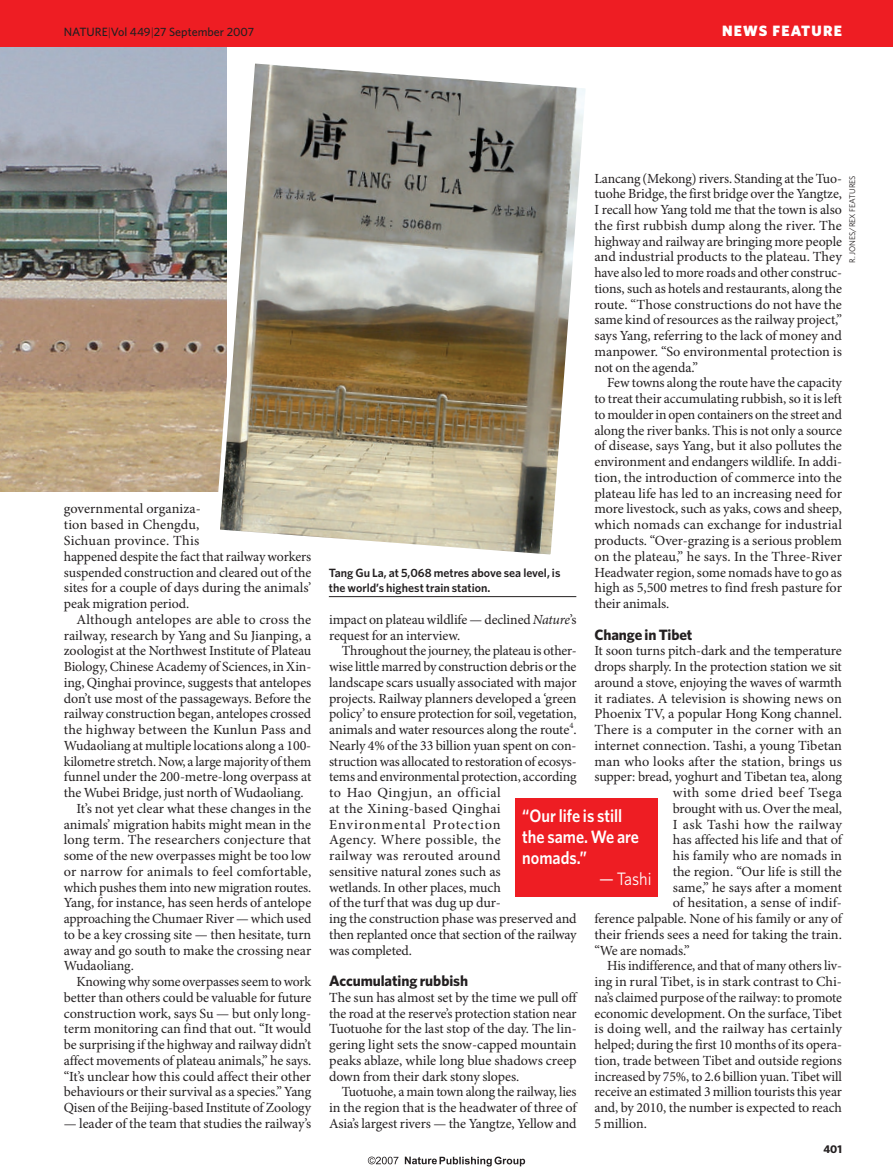
<style>
.page{position:relative;width:893px;height:1174px;background:#fff}
.page>*{position:absolute;margin:0;border:0;box-sizing:border-box;transform-origin:0 0}
.t1{font:600 18px/21px "Whitney";color:#fff;scale:.9 1}
.t2{font:18px "Whitney";color:#fff;scale:.9 1}
.t3{font:700 15px "Whitney";letter-spacing:-.005em;color:#231f20}
.t4{font:900 15px "Whitney";letter-spacing:.075em;color:#fff}
.t5{font:13.95px/15.8px "Minion Pro";letter-spacing:-.005em;color:#231f20;text-align:justify}
.t6{font:13.95px "Minion Pro";letter-spacing:.015em;color:#231f20}
.t7{font:13.95px "Minion Pro";letter-spacing:.03em;color:#231f20}
.t8{font:600 12px/15.8px "Whitney";color:#231f20}
.t9{font:500 12px "Whitney";color:#231f20}
.t10{font:700 11.25px "Whitney";color:#231f20}
.t11{font:8.25px "Whitney";color:#231f20}
.s1{font-weight:300}
.s2{font-style:italic}
</style>
<div class="page">
<img style="left:0;top:47px;width:227px;height:445px">
<svg style="left:213px;top:56px;width:372px;height:499px;background:#a7a190"></svg>
<div style="left:516px;top:798px;width:142px;height:98px;background:#ee1d23"></div>
<hr style="left:329px;top:596px;width:247px;height:1px;background:#231f20">
<div style="left:0;top:0;width:893px;height:47px;background:#ee1d23"></div>
<svg style="left:405px;top:1156px;width:120px;height:10px"></svg>
<svg style="left:368px;top:1156px;width:30px;height:8px"></svg>
<p class="t9" style="left:64px;top:27px;width:192px">NATURE<span class="s1">|</span>Vol 449<span class="s1">|</span>27 September 2007</p>
<p class="t4" style="left:722px;top:25px;width:121px">NEWS FEATURE</p>
<p class="t5" style="left:64px;top:502px;width:249px;text-align:left">governmental organiza-<br>tion based in Chengdu,<br>Sichuan province. This<br>happened despite the fact that railway workers suspended construction and cleared out of the sites for a couple of days during the animals’ peak migration period.</p>
<p class="t5" style="left:77px;top:612px;width:236px">Although antelopes are able to cross the</p>
<p class="t5" style="left:64px;top:628px;width:249px">railway, research by Yang and Su Jianping, a</p>
<p class="t5" style="left:64px;top:644px;width:249px">zoologist at the Northwest Institute of Plateau</p>
<p class="t5" style="left:64px;top:660px;width:249px">Biology, Chinese Academy of Sciences, in Xin-</p>
<p class="t5" style="left:64px;top:675px;width:249px">ing, Qinghai province, suggests that antelopes</p>
<p class="t5" style="left:64px;top:691px;width:249px">don’t use most of the passageways. Before the</p>
<p class="t5" style="left:64px;top:707px;width:249px">railway construction began, antelopes crossed</p>
<p class="t6" style="left:64px;top:724px;width:249px">the highway between the Kunlun Pass and</p>
<p class="t5" style="left:64px;top:738px;width:249px">Wudaoliang at multiple locations along a 100-</p>
<p class="t5" style="left:64px;top:754px;width:249px">kilometre stretch. Now, a large majority of them</p>
<p class="t5" style="left:64px;top:770px;width:249px">funnel under the 200-metre-long overpass at</p>
<p class="t5" style="left:64px;top:786px;width:241px">the Wubei Bridge, just north of Wudaoliang.</p>
<p class="t5" style="left:77px;top:801px;width:236px">It’s not yet clear what these changes in the</p>
<p class="t5" style="left:64px;top:817px;width:249px">animals’ migration habits might mean in the</p>
<p class="t5" style="left:64px;top:833px;width:249px">long term. The researchers conjecture that</p>
<p class="t5" style="left:64px;top:849px;width:249px">some of the new overpasses might be too low</p>
<p class="t5" style="left:64px;top:864px;width:249px">or narrow for animals to feel comfortable,</p>
<p class="t5" style="left:64px;top:880px;width:249px">which pushes them into new migration routes.</p>
<p class="t5" style="left:64px;top:896px;width:249px">Yang, for instance, has seen herds of antelope</p>
<p class="t5" style="left:64px;top:912px;width:249px">approaching the Chumaer River — which used</p>
<p class="t5" style="left:64px;top:927px;width:249px">to be a key crossing site — then hesitate, turn</p>
<p class="t5" style="left:64px;top:943px;width:249px">away and go south to make the crossing near</p>
<p class="t5" style="left:64px;top:959px;width:72px">Wudaoliang.</p>
<p class="t5" style="left:77px;top:975px;width:236px">Knowing why some overpasses seem to work</p>
<p class="t5" style="left:64px;top:990px;width:249px">better than others could be valuable for future</p>
<p class="t5" style="left:64px;top:1006px;width:249px">construction work, says Su — but only long-</p>
<p class="t5" style="left:64px;top:1022px;width:249px">term monitoring can find that out. “It would</p>
<p class="t5" style="left:64px;top:1038px;width:249px">be surprising if the highway and railway didn’t</p>
<p class="t5" style="left:64px;top:1053px;width:249px">affect movements of plateau animals,” he says.</p>
<p class="t5" style="left:64px;top:1069px;width:249px">“It’s unclear how this could affect their other</p>
<p class="t5" style="left:64px;top:1085px;width:249px">behaviours or their survival as a species.” Yang</p>
<p class="t5" style="left:64px;top:1101px;width:249px">Qisen of the Beijing-based Institute of Zoology</p>
<p class="t5" style="left:64px;top:1116px;width:249px">— leader of the team that studies the railway’s</p>
<p class="t5" style="left:594px;top:171px;width:249px">Lancang (Mekong) rivers. Standing at the Tuo&shy;tuohe Bridge, the first bridge over the Yangtze, I recall how Yang told me that the town is also the first rubbish dump along the river. The highway and railway are bringing more people and industrial products to the plateau. They have also led to more roads and other construc&shy;tions, such as hotels and restaurants, along the route. “Those constructions do not have the same kind of resources as the railway project,” says Yang, referring to the lack of money and manpower. “So environmental protection is not on the agenda.”</p>
<p class="t5" style="left:594px;top:376px;width:249px;text-indent:13px">Few towns along the route have the capacity to treat their accumulating rubbish, so it is left to moulder in open containers on the street and along the river banks. This is not only a source of disease, says Yang, but it also pollutes the environment and endangers wildlife. In addi&shy;tion, the introduction of commerce into the plateau life has led to an increasing need for more livestock, such as yaks, cows and sheep, which nomads can exchange for industrial products. “Over-grazing is a serious problem on the plateau,” he says. In the Three-River Headwater region, some nomads have to go as high as 5,500 metres to find fresh pasture for their animals.</p>
<p class="t3" style="left:594px;top:628px;width:99px">Change in Tibet</p>
<p class="t5" style="left:594px;top:644px;width:249px">It soon turns pitch-dark and the temperature</p>
<p class="t5" style="left:594px;top:660px;width:249px">drops sharply. In the protection station we sit</p>
<p class="t5" style="left:594px;top:675px;width:249px">around a stove, enjoying the waves of warmth</p>
<p class="t5" style="left:594px;top:691px;width:249px">it radiates. A television is showing news on</p>
<p class="t5" style="left:594px;top:707px;width:249px">Phoenix TV, a popular Hong Kong channel.</p>
<p class="t6" style="left:594px;top:724px;width:249px">There is a computer in the corner with an</p>
<p class="t5" style="left:594px;top:738px;width:249px">internet connection. Tashi, a young Tibetan</p>
<p class="t5" style="left:594px;top:754px;width:249px">man who looks after the station, brings us</p>
<p class="t5" style="left:594px;top:770px;width:249px">supper: bread, yoghurt and Tibetan tea, along</p>
<p class="t7" style="left:673px;top:787px;width:171px">with some dried beef Tsega</p>
<p class="t5" style="left:673px;top:801px;width:171px">brought with us. Over the meal,</p>
<p class="t7" style="left:673px;top:818px;width:171px">I ask Tashi how the railway</p>
<p class="t5" style="left:673px;top:833px;width:171px">has affected his life and that of</p>
<p class="t5" style="left:673px;top:849px;width:171px">his family who are nomads in</p>
<p class="t5" style="left:673px;top:864px;width:171px">the region. “Our life is still the</p>
<p class="t5" style="left:673px;top:880px;width:171px">same,” he says after a moment</p>
<p class="t5" style="left:673px;top:896px;width:171px">of hesitation, a sense of indif-</p>
<p class="t5" style="left:594px;top:912px;width:249px">ference palpable. None of his family or any of</p>
<p class="t5" style="left:594px;top:927px;width:249px">their friends sees a need for taking the train.</p>
<p class="t5" style="left:594px;top:943px;width:97px">“We are nomads.”</p>
<p class="t5" style="left:607px;top:959px;width:236px">His indifference, and that of many others liv-</p>
<p class="t5" style="left:594px;top:975px;width:249px">ing in rural Tibet, is in stark contrast to Chi-</p>
<p class="t5" style="left:594px;top:990px;width:249px">na’s claimed purpose of the railway: to promote</p>
<p class="t5" style="left:594px;top:1006px;width:249px">economic development. On the surface, Tibet</p>
<p class="t6" style="left:594px;top:1023px;width:249px">is doing well, and the railway has certainly</p>
<p class="t5" style="left:594px;top:1038px;width:249px">helped; during the first 10 months of its opera-</p>
<p class="t5" style="left:594px;top:1053px;width:249px">tion, trade between Tibet and outside regions</p>
<p class="t5" style="left:594px;top:1069px;width:249px">increased by 75%, to 2.6 billion yuan. Tibet will</p>
<p class="t5" style="left:594px;top:1085px;width:249px">receive an estimated 3 million tourists this year</p>
<p class="t5" style="left:594px;top:1101px;width:249px">and, by 2010, the number is expected to reach</p>
<p class="t5" style="left:594px;top:1116px;width:54px">5 million.</p>
<p class="t11" style="left:849px;top:263px;width:89px;rotate:-90deg">R. JONES/REX FEATURES</p>
<p class="t8" style="left:329px;top:565px;width:233px">Tang Gu La, at 5,068 metres above sea level, is the world’s highest train station.</p>
<p class="t5" style="left:329px;top:612px;width:249px">impact on plateau wildlife — declined <span class="s2">Nature</span>’s request for an interview.</p>
<p class="t5" style="left:329px;top:644px;width:249px;text-align:left;text-indent:13px">Throughout the journey, the plateau is other&shy;wise little marred by construction debris or the landscape scars usually associated with major projects. Railway planners developed a ‘green policy’ to ensure protection for soil, vegetation, animals and water resources along the route<sup>4</sup>.<br>Nearly 4% of the 33 billion yuan spent on con&shy;struction was allocated to restoration of ecosys&shy;tems and environmental protection, according to Hao Qingjun, an official<br>at the Xining-based Qinghai Environmental Protection<br>Agency. Where possible, the<br>railway was rerouted around<br>sensitive natural zones such as<br>wetlands. In other places, much<br>of the turf that was dug up dur-<br>ing the construction phase was preserved and then replanted once that section of the railway was completed.</p>
<p class="t3" style="left:329px;top:975px;width:141px">Accumulating rubbish</p>
<p class="t5" style="left:329px;top:990px;width:249px">The sun has almost set by the time we pull off the road at the reserve’s protection station near Tuotuohe for the last stop of the day. The lin&shy;gering light sets the snow-capped mountain peaks ablaze, while long blue shadows creep down from their dark stony slopes.</p>
<p class="t5" style="left:329px;top:1085px;width:249px;text-indent:13px">Tuotuohe, a main town along the railway, lies in the region that is the headwater of three of Asia’s largest rivers — the Yangtze, Yellow and</p>
<p class="t1" style="left:522px;top:806px;width:131px">“Our life is still the same. We are nomads.”</p>
<p class="t2" style="left:599px;top:872px;width:60px">— Tashi</p>
<p class="t10" style="left:823px;top:1144px;width:20px">401</p>
</div>
